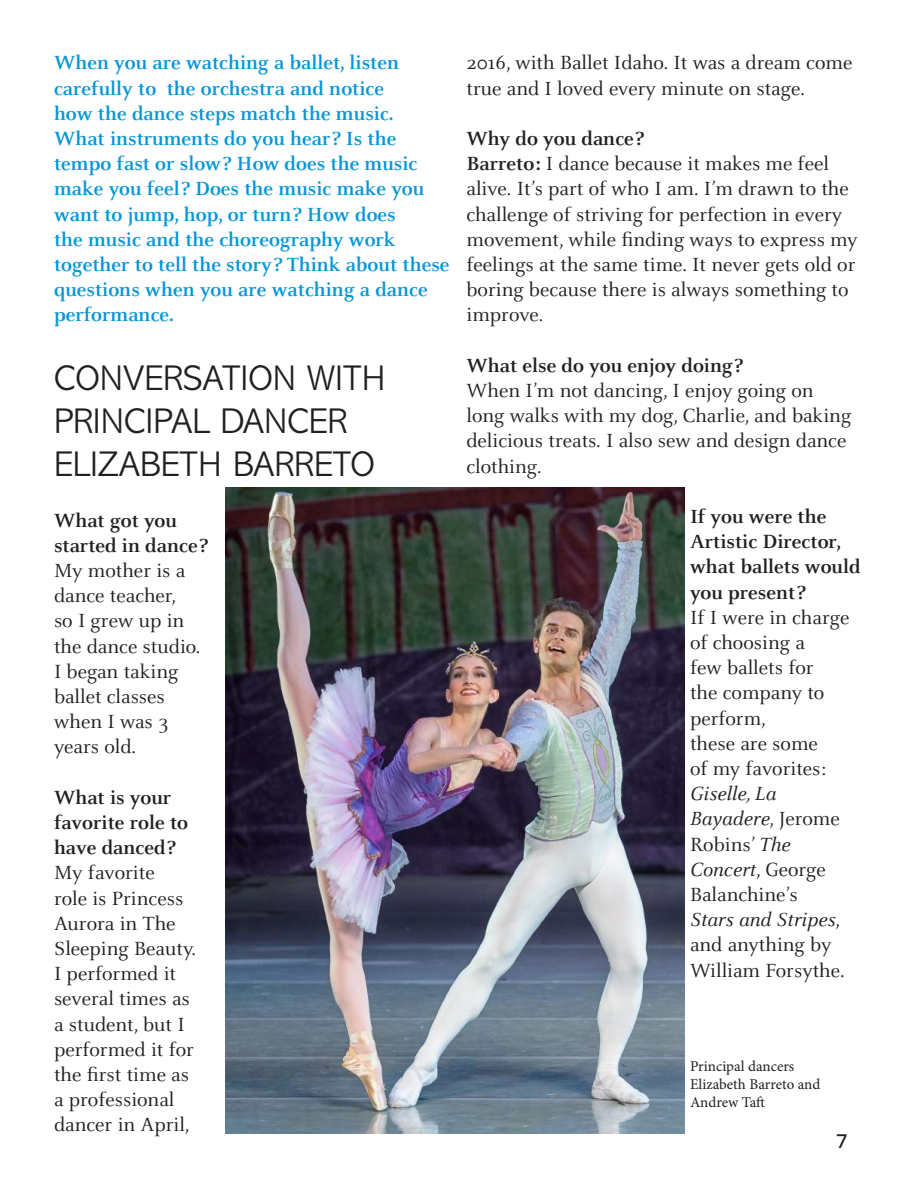
<style>
.page{position:relative;width:918px;height:1188px;background:#fff}
.page>*{position:absolute;margin:0;border:0;box-sizing:border-box;transform-origin:0 0}
.t1{font:300 36px/43.2px "Abadi MT Std";color:#231f20}
.t2{font:21px/25.2px "Celeste OT";color:#231f20}
.t3{font:700 21px/25.2px "Celeste OT";color:#0696d7}
.t4{font:700 21px/25.2px "Celeste OT";color:#231f20}
.t5{font:21px "Abadi MT Std";color:#231f20}
.t6{font:15px/18px "Minion Pro";color:#231f20}
.s1{font-weight:700}
.s2{font-style:italic}
</style>
<div class="page">
<img style="left:225px;top:488px;width:459px;height:646px">
<p class="t3" style="left:54px;top:50px;width:397px">When you are watching a ballet, listen carefully to the orchestra and notice<br>how the dance steps match the music.<br>What instruments do you hear? Is the tempo fast or slow? How does the music make you feel? Does the music make you want to jump, hop, or turn? How does<br>the music and the choreography work together to tell the story? Think about these questions when you are watching a dance performance.</p>
<h1 class="t1" style="left:54px;top:357px;width:333px">CONVERSATION WITH<br>PRINCIPAL DANCER<br>ELIZABETH BARRETO</h1>
<p class="t4" style="left:54px;top:507px;width:155px">What got you started in dance?</p>
<p class="t2" style="left:54px;top:558px;width:148px">My mother is a dance teacher,<br>so I grew up in the dance studio.<br>I began taking ballet classes when I was 3 years old.</p>
<p class="t4" style="left:54px;top:785px;width:136px">What is your favorite role to have danced?</p>
<p class="t2" style="left:54px;top:860px;width:143px">My favorite<br>role is Princess<br>Aurora in The<br>Sleeping Beauty.<br>I performed it several times as a student, but I performed it for the first time as a professional dancer in April,</p>
<p class="t2" style="left:466px;top:50px;width:387px">2016, with Ballet Idaho. It was a dream come true and I loved every minute on stage.</p>
<p class="t2" style="left:466px;top:126px;width:393px"><span class="s1">Why do you dance?<br>Barreto:</span> I dance because it makes me feel alive. It’s part of who I am. I’m drawn to the challenge of striving for perfection in every movement, while finding ways to express my feelings at the same time. It never gets old or boring because there is always something to improve.</p>
<p class="t4" style="left:466px;top:353px;width:278px">What else do you enjoy doing?</p>
<p class="t2" style="left:466px;top:378px;width:386px">When I’m not dancing, I enjoy going on long walks with my dog, Charlie, and baking delicious treats. I also sew and design dance clothing.</p>
<p class="t4" style="left:690px;top:504px;width:172px">If you were the<br>Artistic Director, what ballets would you present?</p>
<p class="t2" style="left:690px;top:605px;width:161px">If I were in charge of choosing a<br>few ballets for<br>the company to perform,<br>these are some<br>of my favorites:</p>
<p class="t2" style="left:690px;top:781px;width:156px"><span class="s2">Giselle, La<br>Bayadere</span>, Jerome<br>Robins’ <span class="s2">The<br>Concert</span>, George<br>Balanchine’s<br><span class="s2">Stars and Stripes</span>, and anything by<br>William Forsythe.</p>
<p class="t6" style="left:690px;top:1058px;width:132px">Principal dancers<br>Elizabeth Barreto and<br>Andrew Taft</p>
<p class="t5" style="left:836px;top:1130px;width:14px">7</p>
</div>
